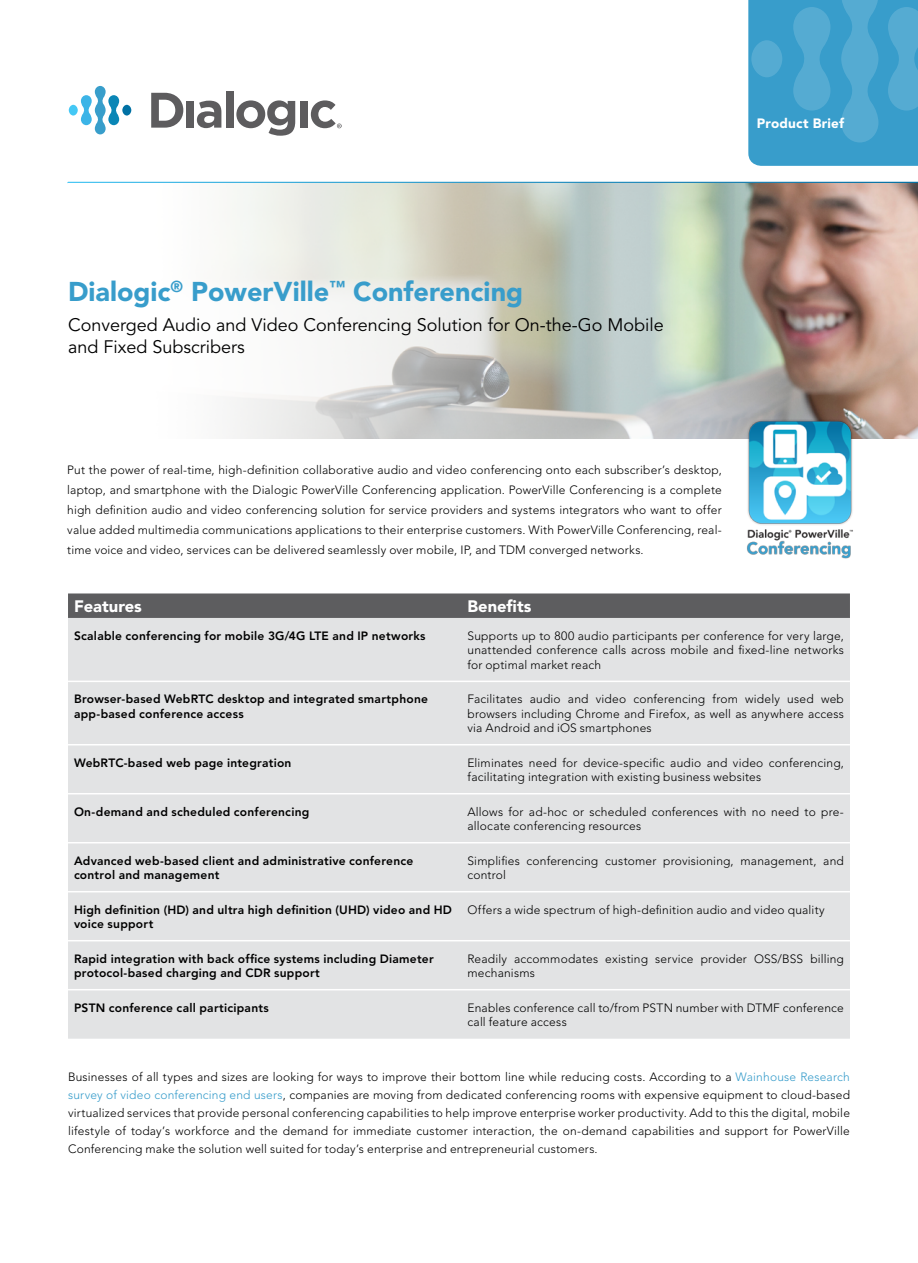
<style>
.page{position:relative;width:918px;height:1263px;background:#fff}
.page>*{position:absolute;margin:0;border:0;box-sizing:border-box;transform-origin:0 0}
.t1{font:900 27px "Avenir LT Std";color:#389dcb}
.t2{font:18px/21.6px "Avenir LT Std";color:#000}
.t3{font:900 16.5px "Avenir LT Std";color:#fff}
.t4{font:900 13.5px "Avenir LT Std";letter-spacing:.015em;color:#fff}
.t5{font:300 12px/14.4px "Avenir LT Std";letter-spacing:.015em;color:#000}
.t6{font:800 12px/14.4px "Avenir LT Std";letter-spacing:.02em;color:#000}
.s1{color:#389dcb}
</style>
<div class="page">
<svg style="left:748px;top:0;width:170px;height:166px;background:#43a2cd"></svg>
<svg style="left:151px;top:93px;width:32px;height:35px"></svg>
<div style="left:187px;top:101px;width:7px;height:27px;background:#5d5c5e"></div>
<svg style="left:197px;top:101px;width:24px;height:27px"></svg>
<div style="left:226px;top:91px;width:7px;height:37px;background:#5d5c5e"></div>
<svg style="left:236px;top:100px;width:59px;height:36px"></svg>
<div style="left:300px;top:101px;width:7px;height:27px;background:#5d5c5e"></div>
<div style="left:122px;top:105px;width:9px;height:11px;background:#0071a4;border-radius:50%"></div>
<div style="left:69px;top:105px;width:9px;height:11px;background:#44c8f5;border-radius:50%"></div>
<svg style="left:81px;top:86px;width:38px;height:48px"></svg>
<svg style="left:311px;top:100px;width:31px;height:28px"></svg>
<img style="left:229px;top:183px;width:689px;height:255px">
<div style="left:68px;top:593px;width:782px;height:25px;background:#5d5d5f"></div>
<div style="left:68px;top:618px;width:782px;height:421px;background:#e2e3e4"></div>
<hr style="left:68px;top:681px;width:391px;height:1px;background:#fff">
<hr style="left:459px;top:681px;width:391px;height:1px;background:#fff">
<hr style="left:68px;top:744px;width:391px;height:1px;background:#fff">
<hr style="left:459px;top:744px;width:391px;height:1px;background:#fff">
<hr style="left:68px;top:793px;width:391px;height:1px;background:#fff">
<hr style="left:459px;top:793px;width:391px;height:1px;background:#fff">
<hr style="left:68px;top:842px;width:391px;height:1px;background:#fff">
<hr style="left:459px;top:842px;width:391px;height:1px;background:#fff">
<hr style="left:68px;top:891px;width:391px;height:1px;background:#fff">
<hr style="left:459px;top:891px;width:391px;height:1px;background:#fff">
<hr style="left:68px;top:940px;width:391px;height:1px;background:#fff">
<hr style="left:459px;top:940px;width:391px;height:1px;background:#fff">
<hr style="left:68px;top:989px;width:391px;height:1px;background:#fff">
<hr style="left:459px;top:989px;width:391px;height:1px;background:#fff">
<img style="left:739px;top:411px;width:122px;height:148px">
<p class="t4" style="left:757px;top:115px;width:89px">Product Brief</p>
<h1 class="t1" style="left:68px;top:275px;width:457px">Dialogic<sup>®</sup> PowerVille<sup>™</sup> Conferencing</h1>
<h2 class="t2" style="left:68px;top:315px;width:597px">Converged Audio and Video Conferencing Solution for On-the-Go Mobile and Fixed Subscribers</h2>
<p class="t5" style="left:67px;top:460px;width:656px;line-height:20.1px;text-align:justify">Put the power of real-time, high-definition collaborative audio and video conferencing onto each subscriber’s desktop, laptop, and smartphone with the Dialogic PowerVille Conferencing application. PowerVille Conferencing is a complete high definition audio and video conferencing solution for service providers and systems integrators who want to offer value added multimedia communications applications to their enterprise customers. With PowerVille Conferencing, real&shy;time voice and video, services can be delivered seamlessly over mobile, IP, and TDM converged networks.</p>
<h3 class="t3" style="left:74px;top:596px;width:69px">Features</h3>
<h3 class="t3" style="left:468px;top:596px;width:65px">Benefits</h3>
<p class="t6" style="left:74px;top:628px;width:353px">Scalable conferencing for mobile 3G/4G LTE and IP networks</p>
<p class="t5" style="left:467px;top:628px;width:378px;text-align:justify">Supports up to 800 audio participants per conference for very large, unattended conference calls across mobile and fixed-line networks for optimal market reach</p>
<p class="t6" style="left:74px;top:692px;width:355px">Browser-based WebRTC desktop and integrated smartphone app-based conference access</p>
<p class="t5" style="left:467px;top:692px;width:378px;text-align:justify">Facilitates audio and video conferencing from widely used web browsers including Chrome and Firefox, as well as anywhere access via Android and iOS smartphones</p>
<p class="t6" style="left:74px;top:755px;width:219px">WebRTC-based web page integration</p>
<p class="t5" style="left:467px;top:755px;width:378px">Eliminates need for device-specific audio and video conferencing, facilitating integration with existing business websites</p>
<p class="t6" style="left:74px;top:804px;width:237px">On-demand and scheduled conferencing</p>
<p class="t5" style="left:467px;top:804px;width:378px">Allows for ad-hoc or scheduled conferences with no need to pre&shy;allocate conferencing resources</p>
<p class="t6" style="left:74px;top:853px;width:341px">Advanced web-based client and administrative conference control and management</p>
<p class="t5" style="left:467px;top:853px;width:378px">Simplifies conferencing customer provisioning, management, and control</p>
<p class="t6" style="left:74px;top:902px;width:380px">High definition (HD) and ultra high definition (UHD) video and HD voice support</p>
<p class="t5" style="left:467px;top:902px;width:359px">Offers a wide spectrum of high-definition audio and video quality</p>
<p class="t6" style="left:74px;top:951px;width:361px">Rapid integration with back office systems including Diameter protocol-based charging and CDR support</p>
<p class="t5" style="left:467px;top:951px;width:378px">Readily accommodates existing service provider OSS/BSS billing mechanisms</p>
<p class="t6" style="left:74px;top:1000px;width:196px">PSTN conference call participants</p>
<p class="t5" style="left:467px;top:1000px;width:378px">Enables conference call to/from PSTN number with DTMF conference call feature access</p>
<p class="t5" style="left:68px;top:1068px;width:783px;line-height:18px;text-align:justify">Businesses of all types and sizes are looking for ways to improve their bottom line while reducing costs. According to a <span class="s1">Wainhouse Research survey of video conferencing end users</span>, companies are moving from dedicated conferencing rooms with expensive equipment to cloud-based virtualized services that provide personal conferencing capabilities to help improve enterprise worker productivity. Add to this the digital, mobile lifestyle of today’s workforce and the demand for immediate customer interaction, the on-demand capabilities and support for PowerVille Conferencing make the solution well suited for today’s enterprise and entrepreneurial customers.</p>
</div>
